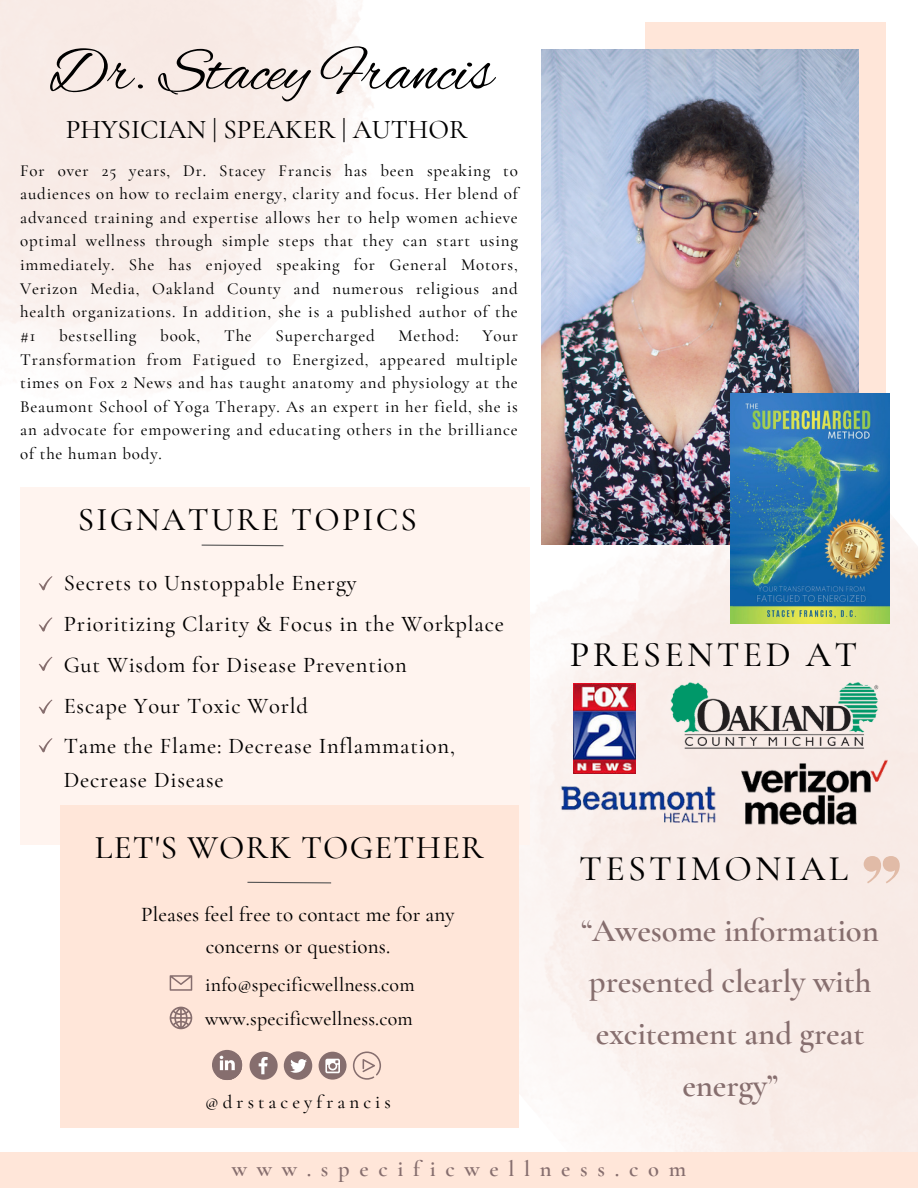
<style>
.page{position:relative;width:918px;height:1188px;background:#fff}
.page>*{position:absolute;margin:0;border:0;box-sizing:border-box;transform-origin:0 0}
.t1{font:63.3px "Alex Brush";color:#000}
.t2{font:500 36px "Cormorant Garamond";letter-spacing:.09em;color:#000}
.t3{font:600 33px/51.8px "Cormorant Garamond";letter-spacing:-.005em;color:#866e6e;text-align:center}
.t4{font:500 33px "Cormorant Garamond";letter-spacing:.035em;color:#000}
.t5{font:500 33px "Cormorant Garamond";letter-spacing:.07em;color:#000}
.t6{font:500 27px "Cormorant Garamond";color:#000}
.t7{font:500 22.5px/33.8px "Cormorant Garamond";letter-spacing:.035em;color:#000}
.t8{font:600 22.5px "Cormorant Garamond";letter-spacing:.43em;color:#866e6e}
.t9{font:500 21px/31.5px "Cormorant Garamond";letter-spacing:.005em;color:#000;text-align:center}
.t10{font:500 19.95px "Cormorant Garamond";letter-spacing:.01em;color:#000}
.t11{font:500 18.9px "Cormorant Garamond";letter-spacing:.215em;color:#000}
.t12{font:500 16.95px/23.7px "Cormorant Garamond";letter-spacing:.05em;color:#000;text-align:justify}
</style>
<div class="page">
<img style="left:519px;top:376px;width:399px;height:776px">
<div style="left:20px;top:487px;width:510px;height:358px;background:#fff4ef"></div>
<div style="left:60px;top:805px;width:459px;height:323px;background:#ffe6d9"></div>
<svg style="left:170px;top:1007px;width:22px;height:22px"></svg>
<svg style="left:170px;top:975px;width:22px;height:16px"></svg>
<div style="left:645px;top:22px;width:240px;height:477px;background:#ffe6d9"></div>
<img style="left:542px;top:50px;width:316px;height:495px">
<svg style="left:39px;top:576px;width:13px;height:14px"></svg>
<svg style="left:39px;top:617px;width:13px;height:15px"></svg>
<svg style="left:39px;top:657px;width:13px;height:14px"></svg>
<svg style="left:39px;top:738px;width:13px;height:14px"></svg>
<div style="left:0;top:1152px;width:918px;height:36px;background:#ffe6d9"></div>
<svg style="left:250px;top:1052px;width:28px;height:28px"></svg>
<div style="left:284px;top:1051px;width:28px;height:29px;background:#866e6e;border-radius:50%"></div>
<svg style="left:290px;top:1059px;width:17px;height:14px"></svg>
<div style="left:319px;top:1052px;width:28px;height:28px;background:#866e6e;border-radius:50%"></div>
<svg style="left:325px;top:1059px;width:15px;height:14px"></svg>
<svg style="left:353px;top:1052px;width:28px;height:28px"></svg>
<div style="left:212px;top:1050px;width:30px;height:30px;background:#866e6e;border-radius:50%"></div>
<svg style="left:216px;top:1054px;width:27px;height:26px"></svg>
<svg style="left:864px;top:879px;width:36px;height:4px"></svg>
<svg style="left:39px;top:700px;width:13px;height:14px"></svg>
<svg style="left:201px;top:544px;width:83px;height:3px"></svg>
<svg style="left:247px;top:881px;width:85px;height:3px"></svg>
<img style="left:730px;top:393px;width:160px;height:231px">
<img style="left:728px;top:706px;width:172px;height:173px">
<img style="left:573px;top:684px;width:62px;height:67px">
<img style="left:669px;top:647px;width:213px;height:119px">
<img style="left:550px;top:751px;width:179px;height:97px">
<p class="t1" style="left:49px;top:36px;width:445px">Dr. Stacey Francis</p>
<p class="t6" style="left:66px;top:113px;width:403px">PHYSICIAN | SPEAKER | AUTHOR</p>
<p class="t12" style="left:20px;top:158px;width:499px">For over 25 years, Dr. Stacey Francis has been speaking to audiences on how to reclaim energy, clarity and focus. Her blend of advanced training and expertise allows her to help women achieve optimal wellness through simple steps that they can start using immediately. She has enjoyed speaking for General Motors, Verizon Media, Oakland County and numerous religious and health organizations. In addition, she is a published author of the #1</p>
<p class="t12" style="left:59px;top:324px;width:79px">bestselling</p>
<p class="t12" style="left:160px;top:324px;width:42px">book,</p>
<p class="t12" style="left:224px;top:324px;width:29px">The</p>
<p class="t12" style="left:276px;top:324px;width:101px">Supercharged</p>
<p class="t12" style="left:398px;top:324px;width:62px">Method:</p>
<p class="t12" style="left:20px;top:324px;width:499px;text-indent:462px">Your Transformation from Fatigued to Energized, appeared multiple times on Fox 2 News and has taught anatomy and physiology at the Beaumont School of Yoga Therapy. As an expert in her field, she is an advocate for empowering and educating others in the brilliance of the human body.</p>
<p class="t5" style="left:78px;top:500px;width:341px">SIGNATURE TOPICS</p>
<p class="t7" style="left:64px;top:566px;width:294px">Secrets to Unstoppable Energy</p>
<p class="t7" style="left:64px;top:607px;width:442px">Prioritizing Clarity &amp; Focus in the Workplace</p>
<p class="t7" style="left:64px;top:648px;width:345px">Gut Wisdom for Disease Prevention</p>
<p class="t7" style="left:64px;top:689px;width:246px">Escape Your Toxic World</p>
<p class="t7" style="left:64px;top:729px;width:393px">Tame the Flame: Decrease Inflammation,<br>Decrease Disease</p>
<p class="t4" style="left:95px;top:828px;width:390px">LET'S WORK TOGETHER</p>
<p class="t9" style="left:141px;top:899px;width:315px">Pleases feel free to contact me for any concerns or questions.</p>
<p class="t10" style="left:205px;top:972px;width:211px">info@specificwellness.com</p>
<p class="t10" style="left:205px;top:1007px;width:209px">www.specificwellness.com</p>
<p class="t11" style="left:205px;top:1091px;width:187px">@drstaceyfrancis</p>
<p class="t2" style="left:570px;top:633px;width:289px">PRESENTED AT</p>
<p class="t2" style="left:579px;top:847px;width:270px">TESTIMONIAL</p>
<p class="t3" style="left:581px;top:904px;width:299px">“Awesome information presented clearly with excitement and great energy”</p>
<p class="t8" style="left:232px;top:1156px;width:456px">www.specificwellness.com</p>
</div>
